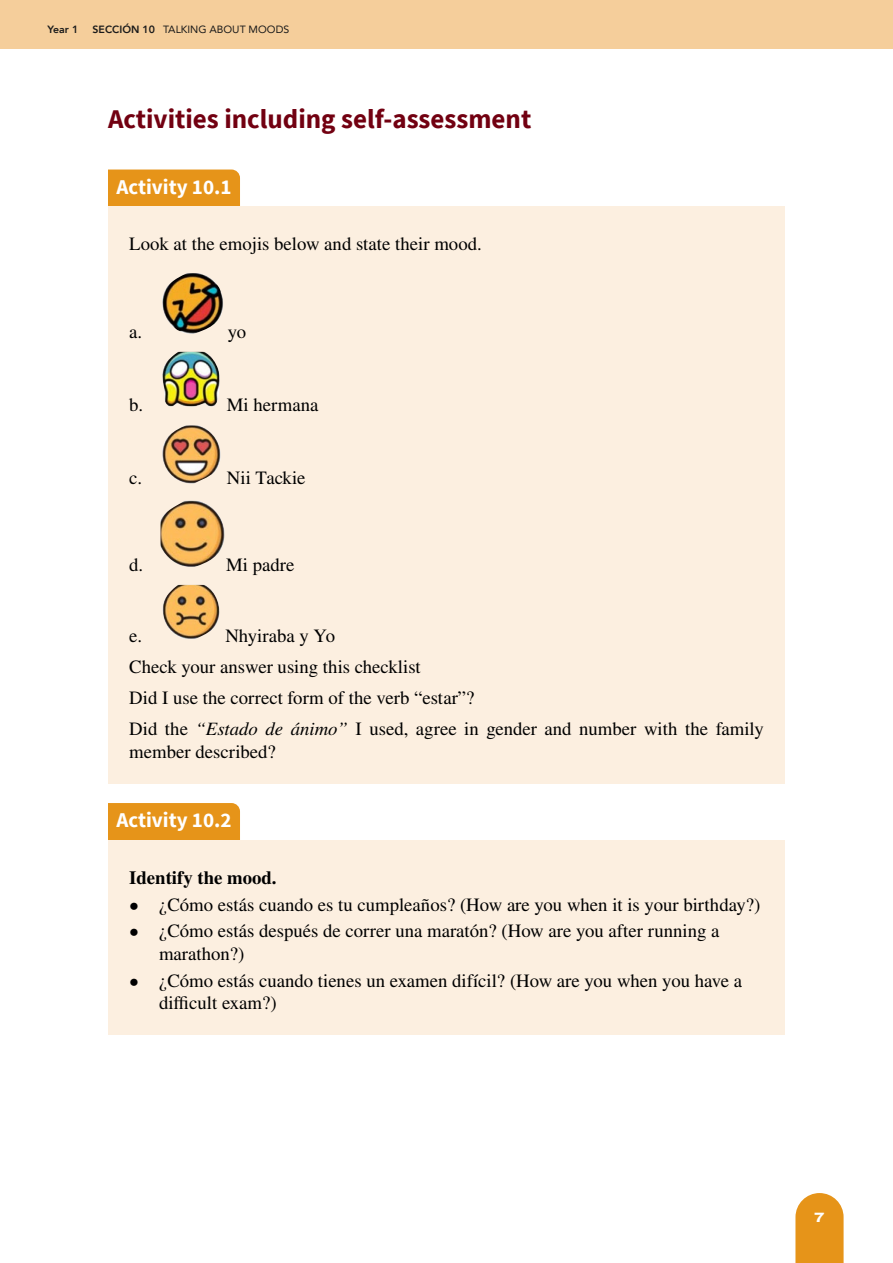
<style>
.page{position:relative;width:893px;height:1263px;background:#fff}
.page>*{position:absolute;margin:0;border:0;box-sizing:border-box;transform-origin:0 0}
.t1{font:700 27px "Source Sans Pro";color:#720011}
.t2{font:700 21px "Source Sans Pro";color:#fff}
.t3{font:18.75px/31px "STIX General";color:#000}
.t4{font:700 18.75px "STIX General";color:#000}
.t5{font:800 13.5px "Archivo Expanded";color:#fff}
.t6{font:10.5px "Avenir";color:#1a1a1a}
.t7{font:800 10.5px "Avenir";color:#1a1a1a}
.s1{font-weight:800}
.s2{font-style:italic}
</style>
<div class="page">
<div style="left:0;top:0;width:893px;height:49px;background:#f5ce9b"></div>
<svg style="left:795px;top:1193px;width:49px;height:70px;background:#e89d2e"></svg>
<div style="left:108px;top:170px;width:132px;height:37px;background:#e69419"></div>
<div style="left:108px;top:207px;width:677px;height:69px;background:#fcefe0"></div>
<div style="left:108px;top:238px;width:677px;height:126px;background:#fcefe0"></div>
<div style="left:108px;top:321px;width:677px;height:116px;background:#fcefe0"></div>
<div style="left:108px;top:394px;width:677px;height:116px;background:#fcefe0"></div>
<div style="left:108px;top:467px;width:677px;height:130px;background:#fcefe0"></div>
<div style="left:108px;top:554px;width:677px;height:114px;background:#fcefe0"></div>
<div style="left:108px;top:660px;width:677px;height:70px;background:#fcefe0"></div>
<div style="left:108px;top:691px;width:677px;height:92px;background:#fcefe0"></div>
<div style="left:108px;top:803px;width:132px;height:37px;background:#e69419"></div>
<div style="left:108px;top:840px;width:677px;height:70px;background:#fcefe0"></div>
<div style="left:108px;top:893px;width:677px;height:93px;background:#fcefe0"></div>
<div style="left:108px;top:943px;width:677px;height:92px;background:#fcefe0"></div>
<img style="left:162px;top:273px;width:61px;height:61px">
<img style="left:162px;top:352px;width:58px;height:54px">
<img style="left:162px;top:425px;width:59px;height:59px">
<img style="left:161px;top:501px;width:64px;height:66px">
<img style="left:162px;top:585px;width:58px;height:54px">
<p class="t7" style="left:48px;top:21px;width:32px">Year 1</p>
<p class="t6" style="left:93px;top:21px;width:198px"><span class="s1">SECCIÓN 10</span> TALKING ABOUT MOODS</p>
<h1 class="t1" style="left:108px;top:101px;width:425px">Activities including self-assessment</h1>
<p class="t2" style="left:117px;top:173px;width:116px">Activity 10.1</p>
<p class="t3" style="left:129px;top:229px;width:354px">Look at the emojis below and state their mood.</p>
<p class="t3" style="left:129px;top:317px;width:15px">a.</p>
<p class="t3" style="left:228px;top:317px;width:20px">yo</p>
<p class="t3" style="left:129px;top:390px;width:16px">b.</p>
<p class="t3" style="left:227px;top:390px;width:93px">Mi hermana</p>
<p class="t3" style="left:129px;top:463px;width:15px">c.</p>
<p class="t3" style="left:227px;top:463px;width:80px">Nii Tackie</p>
<p class="t3" style="left:129px;top:550px;width:16px">d.</p>
<p class="t3" style="left:226px;top:550px;width:70px">Mi padre</p>
<p class="t3" style="left:129px;top:621px;width:636px;text-indent:96px">Nhyiraba y Yo<br>Check your answer using this checklist<br>Did I use the correct form of the verb “estar”?<br>Did the <span class="s2">“Estado de ánimo”</span> I used, agree in gender and number with the family</p>
<p class="t3" style="left:129px;top:736px;width:148px">member described?</p>
<p class="t3" style="left:129px;top:621px;width:15px">e.</p>
<p class="t2" style="left:117px;top:806px;width:116px">Activity 10.2</p>
<p class="t4" style="left:129px;top:864px;width:149px">Identify the mood.</p>
<p class="t3" style="left:129px;top:890px;width:633px">• ¿Cómo estás cuando es tu cumpleaños? (How are you when it is your birthday?)</p>
<p class="t3" style="left:159px;top:921px;width:562px;line-height:22.5px;text-indent:-30px">• ¿Cómo estás después de correr una maratón? (How are you after running a marathon?)</p>
<p class="t3" style="left:159px;top:970px;width:585px;line-height:22.5px;text-indent:-30px">• ¿Cómo estás cuando tienes un examen difícil? (How are you when you have a difficult exam?)</p>
<p class="t5" style="left:815px;top:1207px;width:11px">7</p>
</div>
